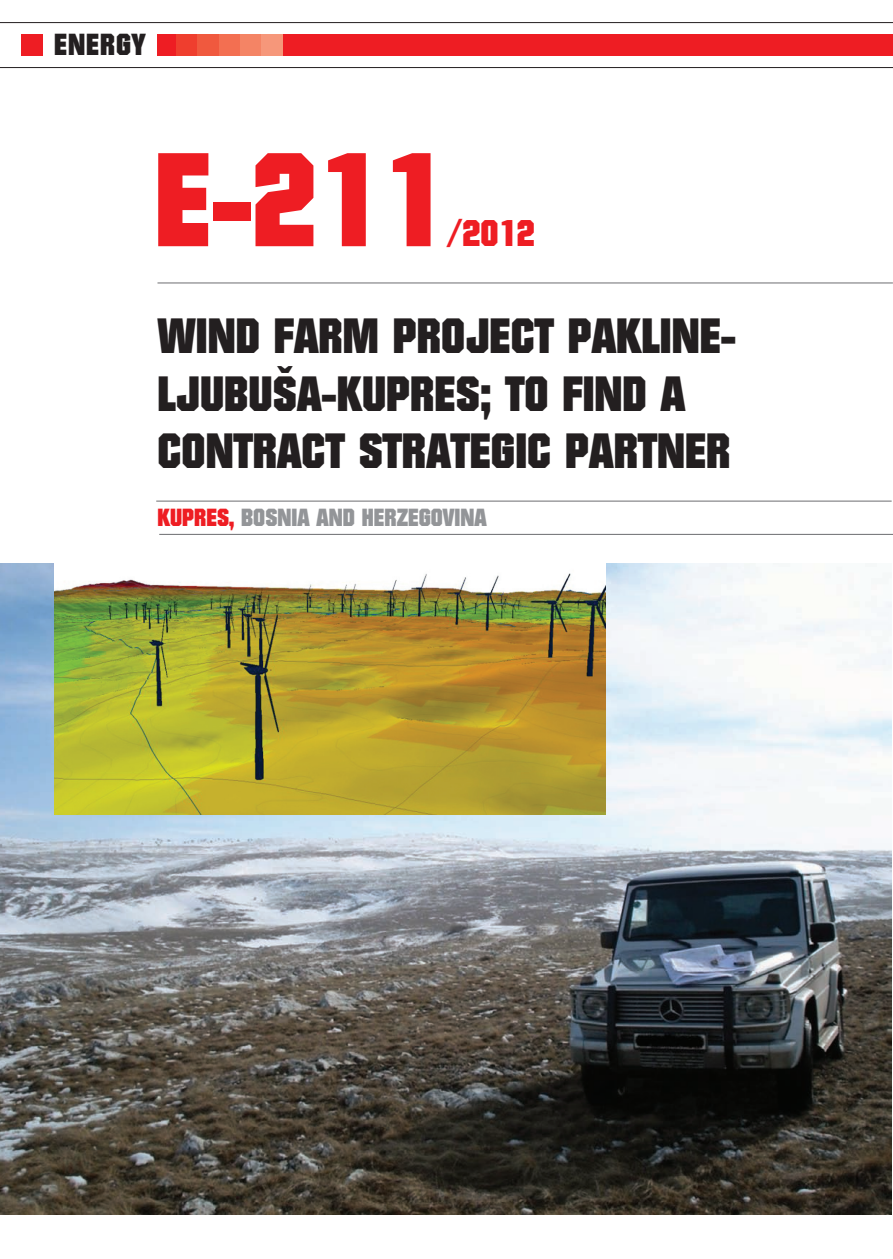
<style>
.page{position:relative;width:893px;height:1259px;background:#fff}
.page>*{position:absolute;margin:0;border:0;box-sizing:border-box;transform-origin:0 0}
.t1{font:129px "Autumn";color:#ee1d23}
.t2{font:48px/57.6px "Autumn";color:#231f20}
.t3{font:36px "Autumn";color:#ee1d23}
.t4{font:29.55px "Autumn";letter-spacing:.03em;color:#231f20}
.t5{font:24px "Autumn";color:#939598}
.s1{color:#ee1d23}
</style>
<div class="page">
<div style="left:157px;top:34px;width:736px;height:21px;background:#ee1d23"></div>
<hr style="left:0;top:67px;width:893px;height:1px;background:#231f20">
<div style="left:21px;top:34px;width:22px;height:21px;background:#ee1d23"></div>
<hr style="left:0;top:22px;width:893px;height:1px;background:#231f20">
<div style="left:176px;top:34px;width:22px;height:21px;background:#ef3e2e"></div>
<div style="left:198px;top:34px;width:21px;height:21px;background:#f0593e"></div>
<div style="left:219px;top:34px;width:21px;height:21px;background:#f36f51"></div>
<div style="left:240px;top:34px;width:21px;height:21px;background:#f48465"></div>
<div style="left:261px;top:34px;width:22px;height:21px;background:#f6977a"></div>
<img style="left:0;top:563px;width:892px;height:651px">
<hr style="left:157px;top:283px;width:736px;height:1px;background:#6c6d70">
<hr style="left:159px;top:534px;width:734px;height:1px;background:#6c6d70">
<hr style="left:156px;top:501px;width:736px;height:1px;background:#6c6d70">
<img style="left:54px;top:563px;width:552px;height:251px">
<p class="t4" style="left:54px;top:28px;width:93px">ENERGY</p>
<h1 class="t1" style="left:154px;top:126px;width:293px">E-211</h1>
<p class="t3" style="left:446px;top:213px;width:90px">/2012</p>
<p class="t2" style="left:157px;top:308px;width:580px">WIND FARM PROJECT PAKLINE-<br>LJUBUŠA-KUPRES; TO FIND A<br>CONTRACT STRATEGIC PARTNER</p>
<p class="t5" style="left:157px;top:504px;width:331px"><span class="s1">KUPRES,</span> BOSNIA AND HERZEGOVINA</p>
</div>
